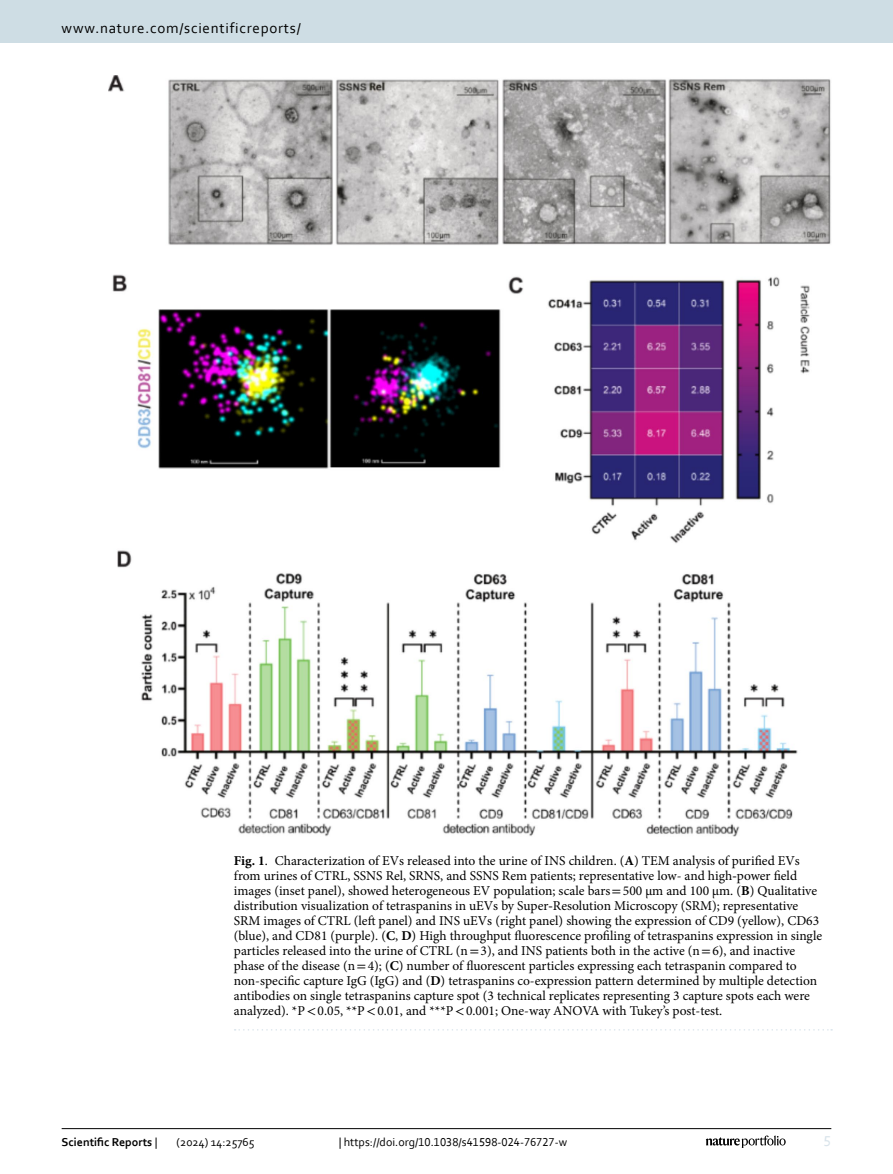
<style>
.page{position:relative;width:893px;height:1174px;background:#fff}
.page>*{position:absolute;margin:0;border:0;box-sizing:border-box;transform-origin:0 0}
.t1{font:15px "Corbel";letter-spacing:.05em;color:#000}
.t2{font:15px "Corbel";color:#d9e4eb}
.Figure_Caption{font:13.5px/15px "Minion Pro";color:#000}
.t3{font:12px "Corbel";color:#000}
.t4{font:700 12px "Corbel";color:#000}
.s1{font-weight:700}
.s2{font-family:"STIX"}
.s3{font-weight:400}
</style>
<div class="page">
<img style="left:108px;top:76px;width:723px;height:760px">
<svg style="left:235px;top:1029px;width:597px;height:1px"></svg>
<hr style="left:62px;top:1128px;width:769px;height:1px;background:#000">
<svg style="left:706px;top:1135px;width:80px;height:12px"></svg>
<div style="left:0;top:0;width:893px;height:43px;background:#cedde4"></div>
<p class="t1" style="left:62px;top:18px;width:241px">www.nature.com/scientificreports/</p>
<p class="Figure_Caption" style="left:234px;top:852px;width:590px"><span class="s1">Fig. 1</span>. Characterization of EVs released into the urine of INS children. (<span class="s1">A</span>) TEM analysis of purified EVs from urines of CTRL, SSNS Rel, SRNS, and SSNS Rem patients; representative low- and high<span class="s2">‐</span>power field images (inset panel), showed heterogeneous EV population; scale bars<span class="s2">=</span>500 μm and 100 μm. (<span class="s1">B</span>) Qualitative distribution visualization of tetraspanins in uEVs by Super<span class="s2">‐</span>Resolution Microscopy (SRM); representative SRM images of CTRL (left panel) and INS uEVs (right panel) showing the expression of CD9 (yellow), CD63 (blue), and CD81 (purple). (<span class="s1">C</span>, <span class="s1">D</span>) High throughput fluorescence profiling of tetraspanins expression in single particles released into the urine of CTRL (n<span class="s2">=</span>3), and INS patients both in the active (n<span class="s2">=</span>6), and inactive phase of the disease (n<span class="s2">=</span>4); (<span class="s1">C</span>) number of fluorescent particles expressing each tetraspanin compared to non-specific capture IgG (IgG) and (<span class="s1">D</span>) tetraspanins co-expression pattern determined by multiple detection antibodies on single tetraspanins capture spot (3 technical replicates representing 3 capture spots each were analyzed). *P<span class="s2">&lt;</span>0.05, **P<span class="s2">&lt;</span>0.01, and ***P<span class="s2">&lt;</span>0.001; One-way ANOVA with Tukey’s post-test.</p>
<p class="t4" style="left:62px;top:1134px;width:97px">Scientific Reports <span class="s3">|</span></p>
<p class="t3" style="left:177px;top:1134px;width:80px">(2024) 14:25765</p>
<p class="t3" style="left:339px;top:1134px;width:230px">| https://doi.org/10.1038/s41598-024-76727-w</p>
<p class="t2" style="left:824px;top:1132px;width:9px">5</p>
</div>
